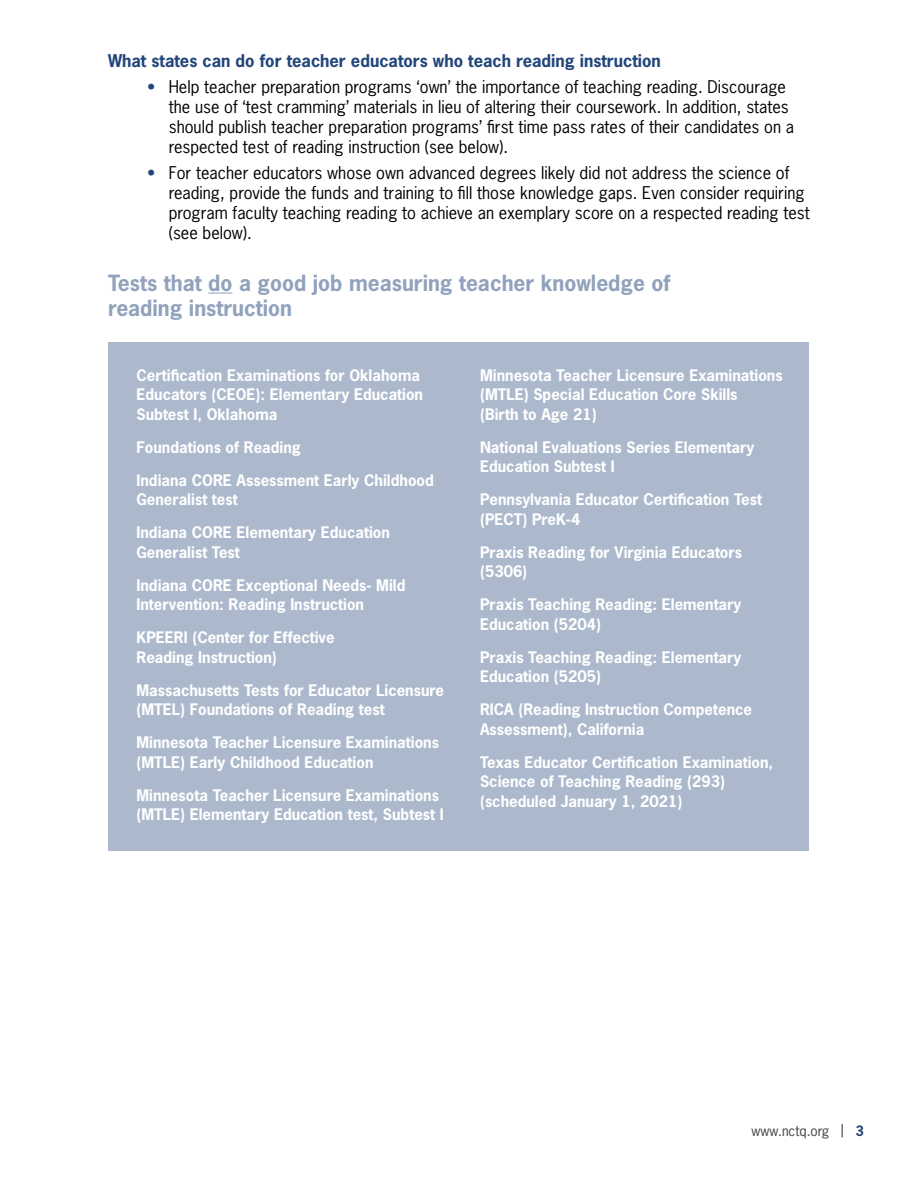
<style>
.page{position:relative;width:918px;height:1188px;background:#fff}
.page>*{position:absolute;margin:0;border:0;box-sizing:border-box;transform-origin:0 0}
.t1{font:700 21px/25.2px "News Gothic Std";color:#90a2bc}
.t2{font:16.5px/19.8px "News Gothic Std";color:#000}
.t3{font:700 16.5px "News Gothic Std";color:#22467a}
.t4{font:700 15px/19.5px "News Gothic Std";color:#fff}
.t5{font:13.5px "News Gothic Std";color:#404040}
.s1{color:#22467a}
.s2{font-weight:700;color:#22467a}
</style>
<div class="page">
<svg style="left:208px;top:293px;width:25px;height:1px"></svg>
<div style="left:109px;top:342px;width:700px;height:509px;background:#acb9cd"></div>
<p class="t3" style="left:108px;top:50px;width:554px">What states can do for teacher educators who teach reading instruction</p>
<p class="t2" style="left:169px;top:77px;width:627px;text-indent:-22px"><span class="s1">•</span> Help teacher preparation programs ‘own’ the importance of teaching reading. Discourage the use of ‘test cramming’ materials in lieu of altering their coursework. In addition, states should publish teacher preparation programs’ first time pass rates of their candidates on a respected test of reading instruction (see below).</p>
<p class="t2" style="left:169px;top:163px;width:642px;text-indent:-22px"><span class="s1">•</span> For teacher educators whose own advanced degrees likely did not address the science of reading, provide the funds and training to fill those knowledge gaps. Even consider requiring program faculty teaching reading to achieve an exemplary score on a respected reading test (see below).</p>
<h1 class="t1" style="left:108px;top:270px;width:564px">Tests that do a good job measuring teacher knowledge of reading instruction</h1>
<p class="t4" style="left:136px;top:365px;width:288px">Certification Examinations for Oklahoma<br>Educators (CEOE): Elementary Education<br>Subtest I, Oklahoma</p>
<p class="t4" style="left:136px;top:437px;width:166px">Foundations of Reading</p>
<p class="t4" style="left:136px;top:470px;width:299px">Indiana CORE Assessment Early Childhood<br>Generalist test</p>
<p class="t4" style="left:136px;top:522px;width:255px">Indiana CORE Elementary Education<br>Generalist Test</p>
<p class="t4" style="left:136px;top:575px;width:270px">Indiana CORE Exceptional Needs- Mild<br>Intervention: Reading Instruction</p>
<p class="t4" style="left:136px;top:627px;width:200px">KPEERI (Center for Effective<br>Reading Instruction)</p>
<p class="t4" style="left:136px;top:680px;width:309px">Massachusetts Tests for Educator Licensure (MTEL) Foundations of Reading test</p>
<p class="t4" style="left:136px;top:732px;width:304px">Minnesota Teacher Licensure Examinations (MTLE) Early Childhood Education</p>
<p class="t4" style="left:136px;top:785px;width:309px">Minnesota Teacher Licensure Examinations (MTLE) Elementary Education test, Subtest I</p>
<p class="t4" style="left:480px;top:365px;width:304px">Minnesota Teacher Licensure Examinations (MTLE) Special Education Core Skills<br>(Birth to Age 21)</p>
<p class="t4" style="left:480px;top:437px;width:276px">National Evaluations Series Elementary<br>Education Subtest I</p>
<p class="t4" style="left:480px;top:489px;width:283px">Pennsylvania Educator Certification Test (PECT) PreK-4</p>
<p class="t4" style="left:480px;top:542px;width:264px">Praxis Reading for Virginia Educators (5306)</p>
<p class="t4" style="left:480px;top:594px;width:263px">Praxis Teaching Reading: Elementary<br>Education (5204)</p>
<p class="t4" style="left:480px;top:647px;width:263px">Praxis Teaching Reading: Elementary<br>Education (5205)</p>
<p class="t4" style="left:480px;top:699px;width:274px">RICA (Reading Instruction Competence<br>Assessment), California</p>
<p class="t4" style="left:480px;top:752px;width:295px">Texas Educator Certification Examination,<br>Science of Teaching Reading (293) (scheduled January 1, 2021)</p>
<p class="t5" style="left:752px;top:1122px;width:114px">www.nctq.org | <span class="s2">3</span></p>
</div>
